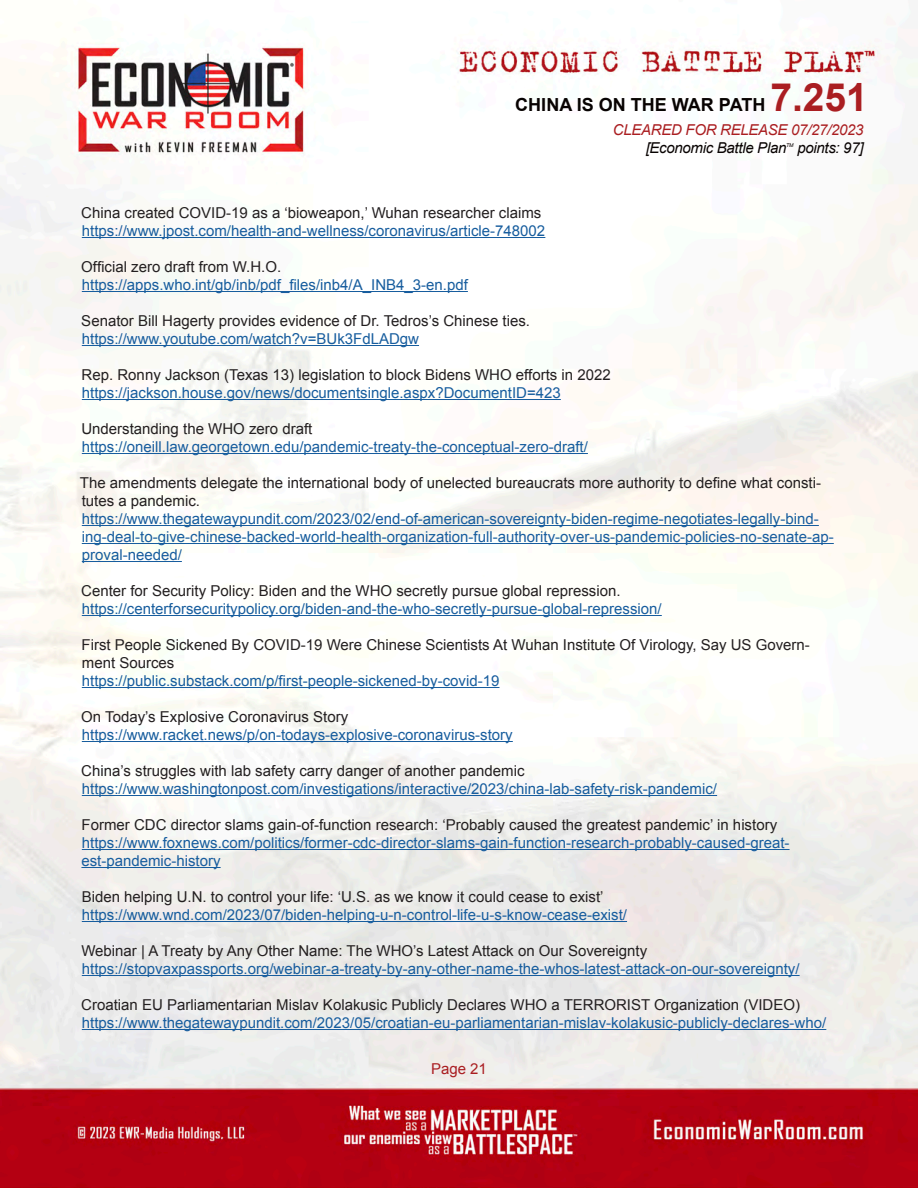
<style>
.page{position:relative;width:918px;height:1188px;background:#fff}
.page>*{position:absolute;margin:0;border:0;box-sizing:border-box;transform-origin:0 0}
.t1{font:700 18px "Arial";color:#080302}
.t2{font:15px/18px "Arial";color:#175d9e}
.t3{font:15px/18px "Arial";color:#231f20}
.t4{font:italic 15px "Arial";letter-spacing:-.02em;color:#080302}
.t5{font:italic 15px "Arial";letter-spacing:-.02em;color:#aa1e21}
.t6{font:15px "Arial";color:#aa1e21}
.t7{font:italic 5.25px "Arial";color:#080302}
.s1{font-size:39px;color:#aa1e21}
</style>
<div class="page">
<img style="left:0;top:5px;width:918px;height:1183px">
<hr style="left:82px;top:237px;width:463px;height:1px;background:#175d9e">
<hr style="left:82px;top:291px;width:386px;height:1px;background:#175d9e">
<hr style="left:82px;top:345px;width:337px;height:1px;background:#175d9e">
<hr style="left:82px;top:399px;width:479px;height:1px;background:#175d9e">
<hr style="left:82px;top:453px;width:506px;height:1px;background:#175d9e">
<hr style="left:82px;top:525px;width:737px;height:1px;background:#175d9e">
<hr style="left:82px;top:543px;width:752px;height:1px;background:#175d9e">
<hr style="left:82px;top:561px;width:100px;height:1px;background:#175d9e">
<hr style="left:82px;top:615px;width:580px;height:1px;background:#175d9e">
<hr style="left:82px;top:687px;width:418px;height:1px;background:#175d9e">
<hr style="left:82px;top:741px;width:431px;height:1px;background:#175d9e">
<hr style="left:82px;top:795px;width:635px;height:1px;background:#175d9e">
<hr style="left:82px;top:849px;width:708px;height:1px;background:#175d9e">
<hr style="left:81px;top:867px;width:140px;height:1px;background:#175d9e">
<hr style="left:82px;top:921px;width:545px;height:1px;background:#175d9e">
<hr style="left:82px;top:975px;width:718px;height:1px;background:#175d9e">
<hr style="left:82px;top:1029px;width:744px;height:1px;background:#175d9e">
<p class="t1" style="left:515px;top:93px;width:354px">CHINA IS ON THE WAR PATH <span class="s1">7.251</span></p>
<p class="t5" style="left:613px;top:120px;width:252px">CLEARED FOR RELEASE 07/27/2023</p>
<p class="t4" style="left:646px;top:138px;width:142px">[Economic Battle Plan</p>
<p class="t7" style="left:786px;top:141px;width:9px">TM</p>
<p class="t4" style="left:797px;top:138px;width:68px">points: 97]</p>
<p class="t3" style="left:81px;top:204px;width:462px">China created COVID-19 as a ‘bioweapon,’ Wuhan researcher claims</p>
<p class="t2" style="left:82px;top:222px;width:465px">https://www.jpost.com/health-and-wellness/coronavirus/article-748002</p>
<p class="t3" style="left:81px;top:258px;width:202px">Official zero draft from W.H.O.</p>
<p class="t2" style="left:82px;top:276px;width:388px">https://apps.who.int/gb/inb/pdf_files/inb4/A_INB4_3-en.pdf</p>
<p class="t3" style="left:81px;top:312px;width:450px">Senator Bill Hagerty provides evidence of Dr. Tedros’s Chinese ties.</p>
<p class="t2" style="left:82px;top:330px;width:339px">https://www.youtube.com/watch?v=BUk3FdLADgw</p>
<p class="t3" style="left:82px;top:366px;width:531px">Rep. Ronny Jackson (Texas 13) legislation to block Bidens WHO efforts in 2022</p>
<p class="t2" style="left:82px;top:384px;width:480px">https://jackson.house.gov/news/documentsingle.aspx?DocumentID=423</p>
<p class="t3" style="left:81px;top:420px;width:232px">Understanding the WHO zero draft</p>
<p class="t2" style="left:82px;top:438px;width:508px">https://oneill.law.georgetown.edu/pandemic-treaty-the-conceptual-zero-draft/</p>
<p class="t3" style="left:80px;top:474px;width:743px">The amendments delegate the international body of unelected bureaucrats more authority to define what consti&shy;tutes a pandemic.</p>
<p class="t2" style="left:82px;top:510px;width:754px">https://www.thegatewaypundit.com/2023/02/end-of-american-sovereignty-biden-regime-negotiates-legally-bind&shy;ing-deal-to-give-chinese-backed-world-health-organization-full-authority-over-us-pandemic-policies-no-senate-ap&shy;proval-needed/</p>
<p class="t3" style="left:81px;top:582px;width:541px">Center for Security Policy: Biden and the WHO secretly pursue global repression.</p>
<p class="t2" style="left:82px;top:600px;width:581px">https://centerforsecuritypolicy.org/biden-and-the-who-secretly-pursue-global-repression/</p>
<p class="t3" style="left:82px;top:636px;width:730px">First People Sickened By COVID-19 Were Chinese Scientists At Wuhan Institute Of Virology, Say US Govern&shy;ment Sources</p>
<p class="t2" style="left:82px;top:672px;width:419px">https://public.substack.com/p/first-people-sickened-by-covid-19</p>
<p class="t3" style="left:81px;top:708px;width:269px">On Today’s Explosive Coronavirus Story</p>
<p class="t2" style="left:82px;top:726px;width:432px">https://www.racket.news/p/on-todays-explosive-coronavirus-story</p>
<p class="t3" style="left:81px;top:762px;width:445px">China’s struggles with lab safety carry danger of another pandemic</p>
<p class="t2" style="left:82px;top:780px;width:637px">https://www.washingtonpost.com/investigations/interactive/2023/china-lab-safety-risk-pandemic/</p>
<p class="t3" style="left:82px;top:816px;width:697px">Former CDC director slams gain-of-function research: ‘Probably caused the greatest pandemic’ in history</p>
<p class="t2" style="left:81px;top:834px;width:710px">https://www.foxnews.com/politics/former-cdc-director-slams-gain-function-research-probably-caused-great&shy;est-pandemic-history</p>
<p class="t3" style="left:82px;top:888px;width:523px">Biden helping U.N. to control your life: ‘U.S. as we know it could cease to exist’</p>
<p class="t2" style="left:82px;top:906px;width:547px">https://www.wnd.com/2023/07/biden-helping-u-n-control-life-u-s-know-cease-exist/</p>
<p class="t3" style="left:81px;top:942px;width:567px">Webinar | A Treaty by Any Other Name: The WHO’s Latest Attack on Our Sovereignty</p>
<p class="t2" style="left:82px;top:960px;width:719px">https://stopvaxpassports.org/webinar-a-treaty-by-any-other-name-the-whos-latest-attack-on-our-sovereignty/</p>
<p class="t3" style="left:81px;top:996px;width:720px">Croatian EU Parliamentarian Mislav Kolakusic Publicly Declares WHO a TERRORIST Organization (VIDEO)</p>
<p class="t2" style="left:82px;top:1014px;width:746px">https://www.thegatewaypundit.com/2023/05/croatian-eu-parliamentarian-mislav-kolakusic-publicly-declares-who/</p>
<p class="t6" style="left:431px;top:1059px;width:57px">Page 21</p>
</div>
